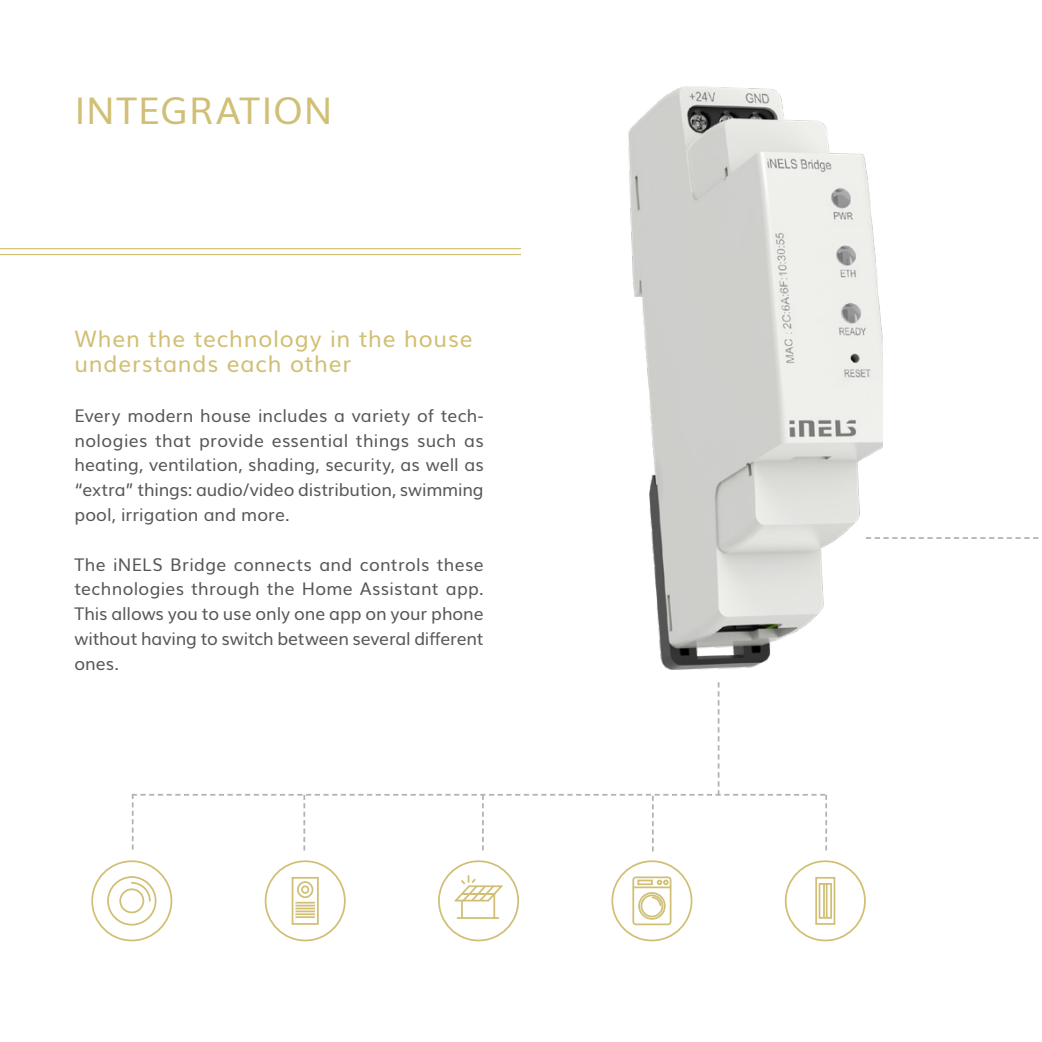
<style>
.page{position:relative;width:1042px;height:1042px;background:#fff}
.page>*{position:absolute;margin:0;border:0;box-sizing:border-box;transform-origin:0 0}
.t1{font:36.75px "Muli";letter-spacing:.03em;color:#d0bf74}
.t2{font:22.75px/24.8px "Muli";letter-spacing:.035em;color:#d0bf74}
.t3{font:17.5px/24.8px "Muli";letter-spacing:-.005em;color:#575756;text-align:justify}
</style>
<div class="page">
<hr style="left:0;top:248px;width:521px;height:1px;background:#d0bf74">
<hr style="left:0;top:254px;width:521px;height:1px;background:#d0bf74">
<img style="left:629px;top:86px;width:254px;height:584px">
<svg style="left:866px;top:537px;width:173px;height:2px"></svg>
<div style="left:91px;top:860px;width:81px;height:81px;border:2px solid #d0bf74;border-radius:50%"></div>
<div style="left:265px;top:860px;width:81px;height:81px;border:2px solid #d0bf74;border-radius:50%"></div>
<div style="left:438px;top:860px;width:81px;height:81px;border:2px solid #d0bf74;border-radius:50%"></div>
<div style="left:611px;top:860px;width:81px;height:81px;border:2px solid #d0bf74;border-radius:50%"></div>
<div style="left:785px;top:860px;width:81px;height:81px;border:2px solid #d0bf74;border-radius:50%"></div>
<svg style="left:132px;top:682px;width:695px;height:169px"></svg>
<svg style="left:107px;top:876px;width:50px;height:50px"></svg>
<svg style="left:454px;top:875px;width:50px;height:44px"></svg>
<svg style="left:291px;top:877px;width:28px;height:48px"></svg>
<svg style="left:815px;top:877px;width:21px;height:48px"></svg>
<svg style="left:632px;top:876px;width:40px;height:50px"></svg>
<h1 class="t1" style="left:74px;top:81px;width:259px">INTEGRATION</h1>
<h2 class="t2" style="left:74px;top:325px;width:400px">When the technology in the house understands each other</h2>
<p class="t3" style="left:74px;top:402px;width:411px">Every modern house includes a variety of tech&shy;nologies that provide essential things such as heating, ventilation, shading, security, as well as “extra” things: audio/video distribution, swimming pool, irrigation and more.</p>
<p class="t3" style="left:74px;top:550px;width:411px">The iNELS Bridge connects and controls these technologies through the Home Assistant app.<br>This allows you to use only one app on your phone without having to switch between several different ones.</p>
</div>
